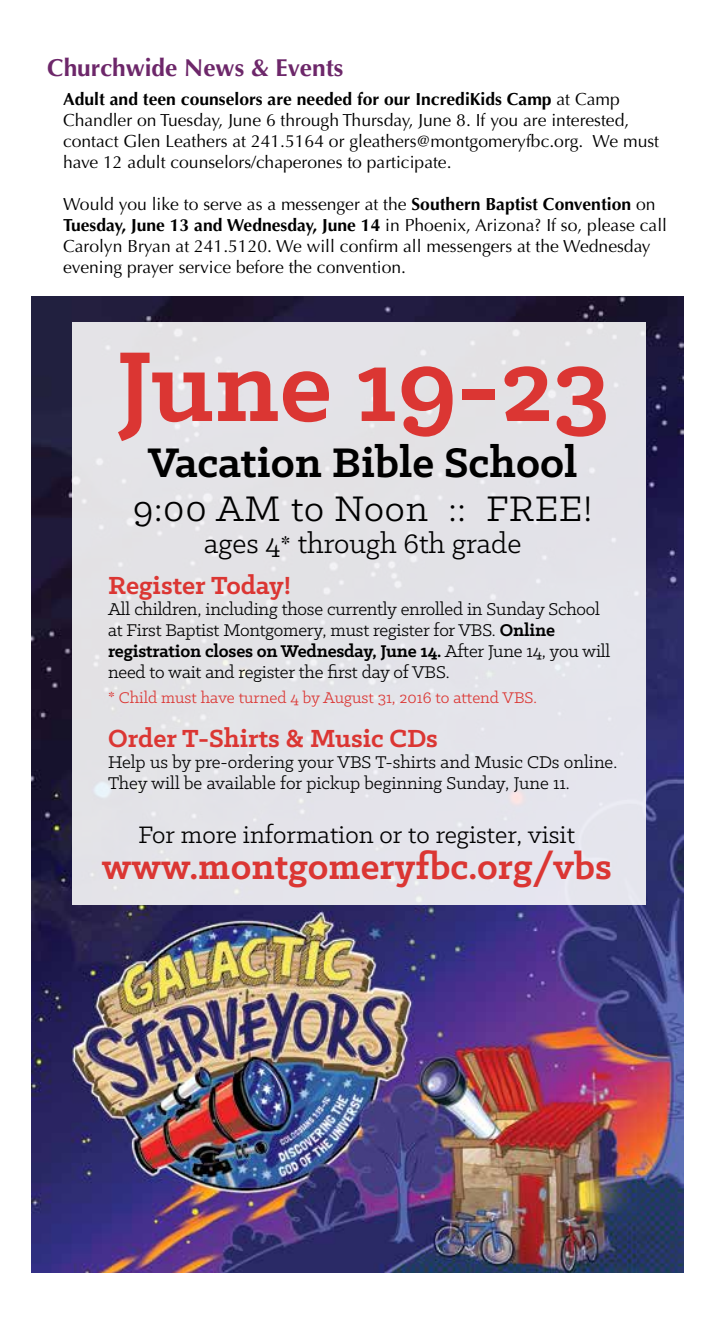
<style>
.page{position:relative;width:715px;height:1323px;background:#fff}
.page>*{position:absolute;margin:0;border:0;box-sizing:border-box;transform-origin:0 0}
.t1{font:700 112.17px "Klinic Slab";color:#db3633}
.t2{font:700 46.73px "Klinic Slab";color:#000}
.t3{font:700 40.25px "Klinic Slab";color:#db3633}
.t4{font:40.25px "Klinic Slab";letter-spacing:.02em;color:#000}
.t5{font:30.8px "Klinic Slab";color:#000}
.t6{font:700 28px "Klinic Slab";color:#db3633}
.t7{font:26.95px "Klinic Slab";color:#000}
.t8{font:700 24.5px "Optima";color:#6d276a}
.t9{font:19.25px/21px "Klinic Slab";letter-spacing:-.01em;color:#000}
.t10{font:17.5px/21px "Optima";color:#000}
.t11{font:17.5px "Klinic Slab";color:#db3633}
.s1{font-weight:700}
.s2{font-size:26.25px}
</style>
<div class="page">
<img style="left:32px;top:296px;width:650px;height:977px">
<div style="left:71px;top:323px;width:574px;height:582px;background:#e3e3e8"></div>
<h3 class="t8" style="left:47px;top:53px;width:297px">Churchwide News &amp; Events</h3>
<p class="t10" style="left:63px;top:89px;width:597px"><span class="s1">Adult and teen counselors are needed for our IncrediKids Camp</span> at Camp Chandler on Tuesday, June 6 through Thursday, June 8. If you are interested, contact Glen Leathers at 241.5164 or gleathers@montgomeryfbc.org. We must have 12 adult counselors/chaperones to participate.</p>
<p class="t10" style="left:63px;top:194px;width:605px">Would you like to serve as a messenger at the <span class="s1">Southern Baptist Convention</span> on <span class="s1">Tuesday, June 13 and Wednesday, June 14</span> in Phoenix, Arizona? If so, please call Carolyn Bryan at 241.5120. We will confirm all messengers at the Wednesday evening prayer service before the convention.</p>
<h1 class="t1" style="left:116px;top:313px;width:494px">June 19-23</h1>
<h2 class="t2" style="left:148px;top:431px;width:430px">Vacation Bible School</h2>
<h3 class="t4" style="left:133px;top:483px;width:460px">9:00 AM to Noon :: FREE!</h3>
<h3 class="t5" style="left:204px;top:524px;width:318px">ages 4<span class="s2">*</span> through 6th grade</h3>
<h3 class="t6" style="left:108px;top:567px;width:184px">Register Today!</h3>
<p class="t9" style="left:108px;top:598px;width:503px">All children, including those currently enrolled in Sunday School at First Baptist Montgomery, must register for VBS. <span class="s1">Online registration closes on Wednesday, June 14.</span> After June 14, you will need to wait and register the first day of VBS.</p>
<p class="t11" style="left:108px;top:687px;width:430px">* Child must have turned 4 by August 31, 2016 to attend VBS.</p>
<h3 class="t6" style="left:108px;top:720px;width:331px">Order T-Shirts &amp; Music CDs</h3>
<p class="t9" style="left:108px;top:751px;width:510px">Help us by pre-ordering your VBS T-shirts and Music CDs online.<br>They will be available for pickup beginning Sunday, June 11.</p>
<h3 class="t7" style="left:138px;top:817px;width:437px">For more information or to register, visit</h3>
<h3 class="t3" style="left:102px;top:840px;width:511px">www.montgomeryfbc.org/vbs</h3>
</div>
